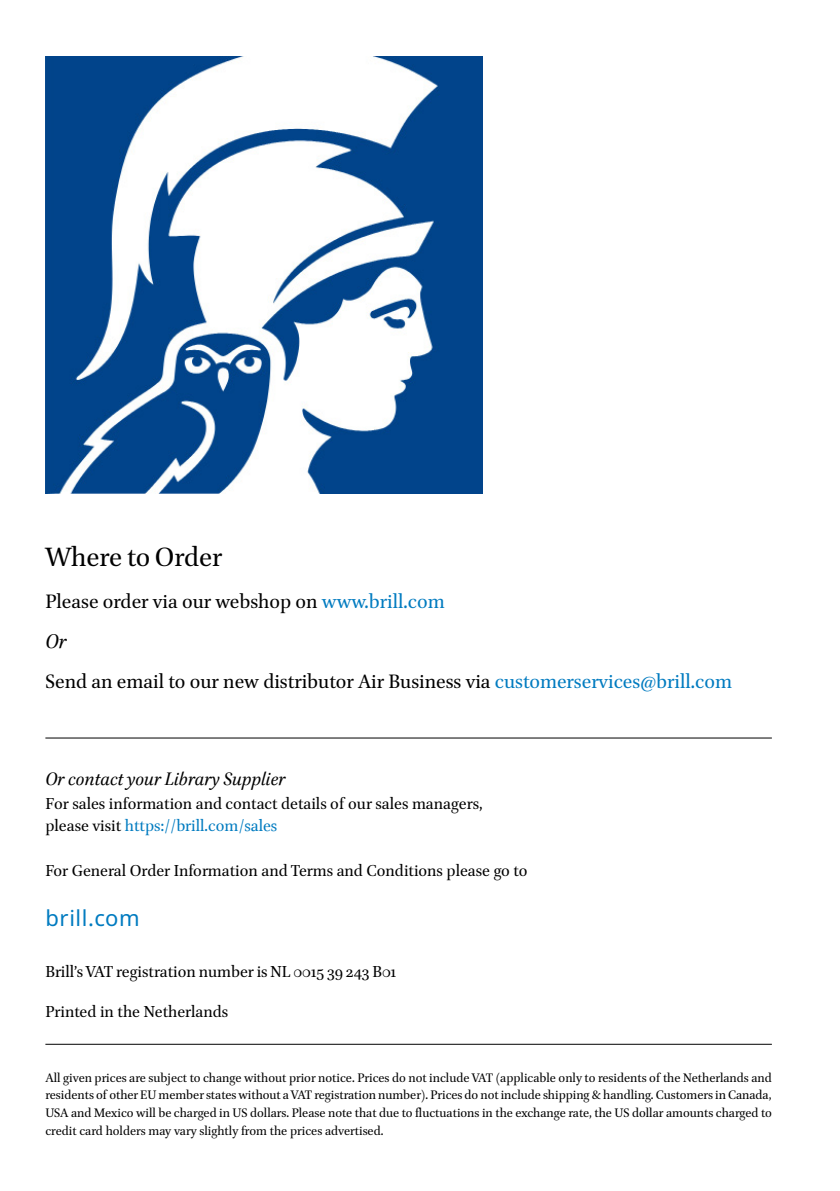
<style>
.page{position:relative;width:840px;height:1191px;background:#fff}
.page>*{position:absolute;margin:0;border:0;box-sizing:border-box;transform-origin:0 0}
.t1{font:30px "Brill";color:#000}
.t2{font:22px/40px "Brill";color:#000}
.t3{font:22px "Noto Sans";letter-spacing:.025em;color:#007bc0}
.t4{font:italic 20px "Brill";color:#000}
.t5{font:18px/22.4px "Brill";color:#000}
.t6{font:14px/17.6px "Brill";color:#000;text-align:justify}
.s1{color:#007bc0}
.s2{font-style:italic}
</style>
<div class="page">
<hr style="left:45px;top:1044px;width:726px;height:1px;background:#000">
<hr style="left:45px;top:737px;width:726px;height:1px;background:#000">
<img style="left:45px;top:57px;width:437px;height:436px">
<h1 class="t1" style="left:45px;top:536px;width:178px">Where to Order</h1>
<h2 class="t2" style="left:45px;top:582px;width:687px">Please order via our webshop on <span class="s1">www.brill.com<br></span><span class="s2">Or<br></span>Send an email to our new distributor Air Business via <span class="s1">customerservices@brill.com</span></h2>
<h3 class="t4" style="left:45px;top:766px;width:242px">Or contact your Library Supplier</h3>
<p class="t5" style="left:45px;top:793px;width:438px">For sales information and contact details of our sales managers, please visit <span class="s1">https://brill.com/sales</span></p>
<p class="t5" style="left:45px;top:860px;width:483px">For General Order Information and Terms and Conditions please go to</p>
<h2 class="t3" style="left:45px;top:902px;width:96px">brill.com</h2>
<p class="t5" style="left:45px;top:961px;width:352px">Brill’s VAT registration number is NL 0015 39 243 B01</p>
<p class="t5" style="left:45px;top:1001px;width:184px">Printed in the Netherlands</p>
<p class="t6" style="left:45px;top:1069px;width:727px">All given prices are subject to change without prior notice. Prices do not include VAT (applicable only to residents of the Netherlands and residents of other EU member states without a VAT registration number). Prices do not include shipping &amp; handling. Customers in Canada, USA and Mexico will be charged in US dollars. Please note that due to fluctuations in the exchange rate, the US dollar amounts charged to credit card holders may vary slightly from the prices advertised.</p>
</div>
